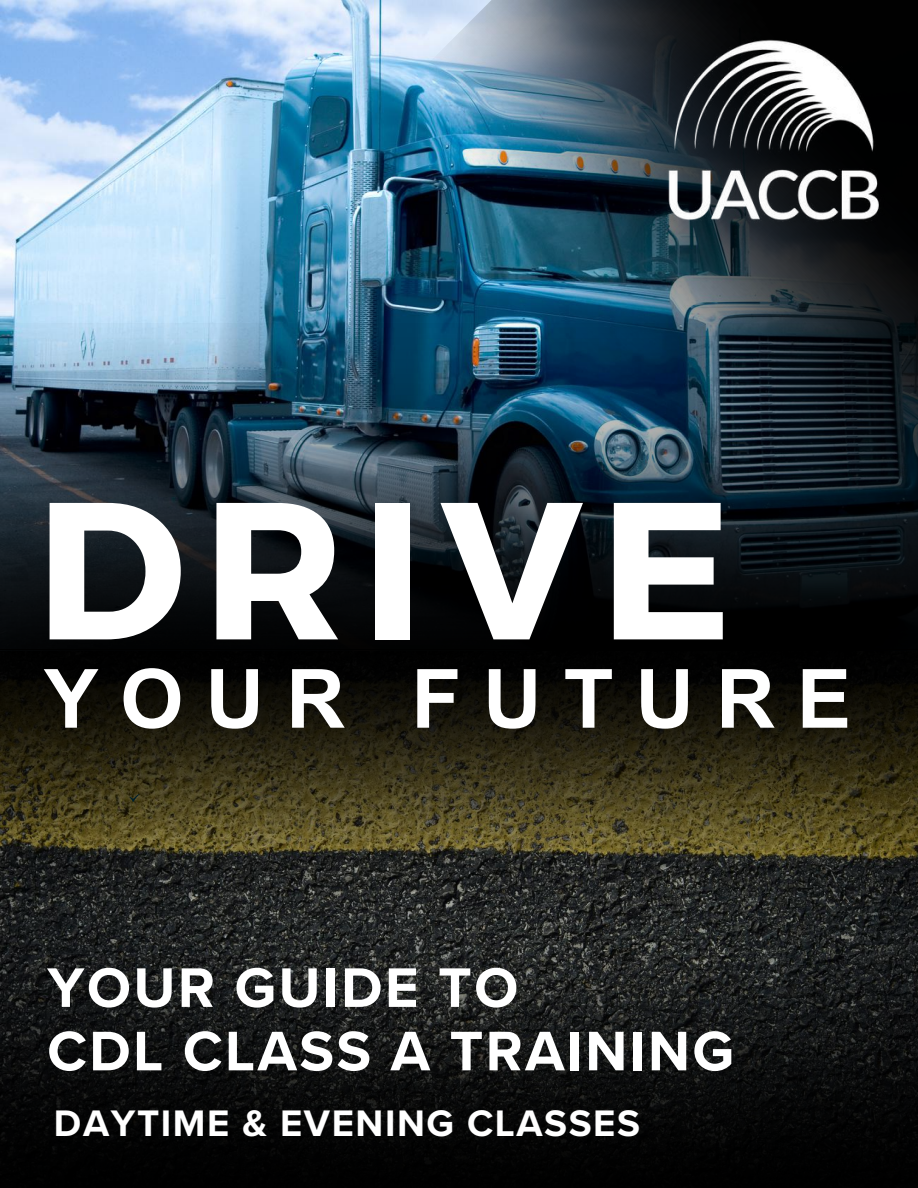
<style>
.page{position:relative;width:918px;height:1188px;background:#fff}
.page>*{position:absolute;margin:0;border:0;box-sizing:border-box;transform-origin:0 0}
.t1{font:700 195px "Montserrat";letter-spacing:.09em;color:#fff}
.t2{font:700 81.75px "Arial MT Pro";letter-spacing:.265em;color:#fff}
.t3{font:700 57.75px/63.4px "Proxima Nova";letter-spacing:.04em;color:#fff}
.t4{font:700 38.25px "Proxima Nova";letter-spacing:.04em;color:#fff}
</style>
<div class="page">
<img style="left:0;top:0;width:306px;height:324px">
<img style="left:306px;top:0;width:612px;height:324px">
<img style="left:660px;top:32px;width:228px;height:212px">
<img style="left:0;top:324px;width:918px;height:538px">
<img style="left:0;top:862px;width:918px;height:326px">
<h1 class="t1" style="left:36px;top:443px;width:697px">DRIVE</h1>
<h2 class="t2" style="left:44px;top:668px;width:809px">YOUR FUTURE</h2>
<p class="t3" style="left:47px;top:957px;width:688px">YOUR GUIDE TO<br>CDL CLASS A TRAINING</p>
<p class="t4" style="left:54px;top:1101px;width:588px">DAYTIME &amp; EVENING CLASSES</p>
</div>
